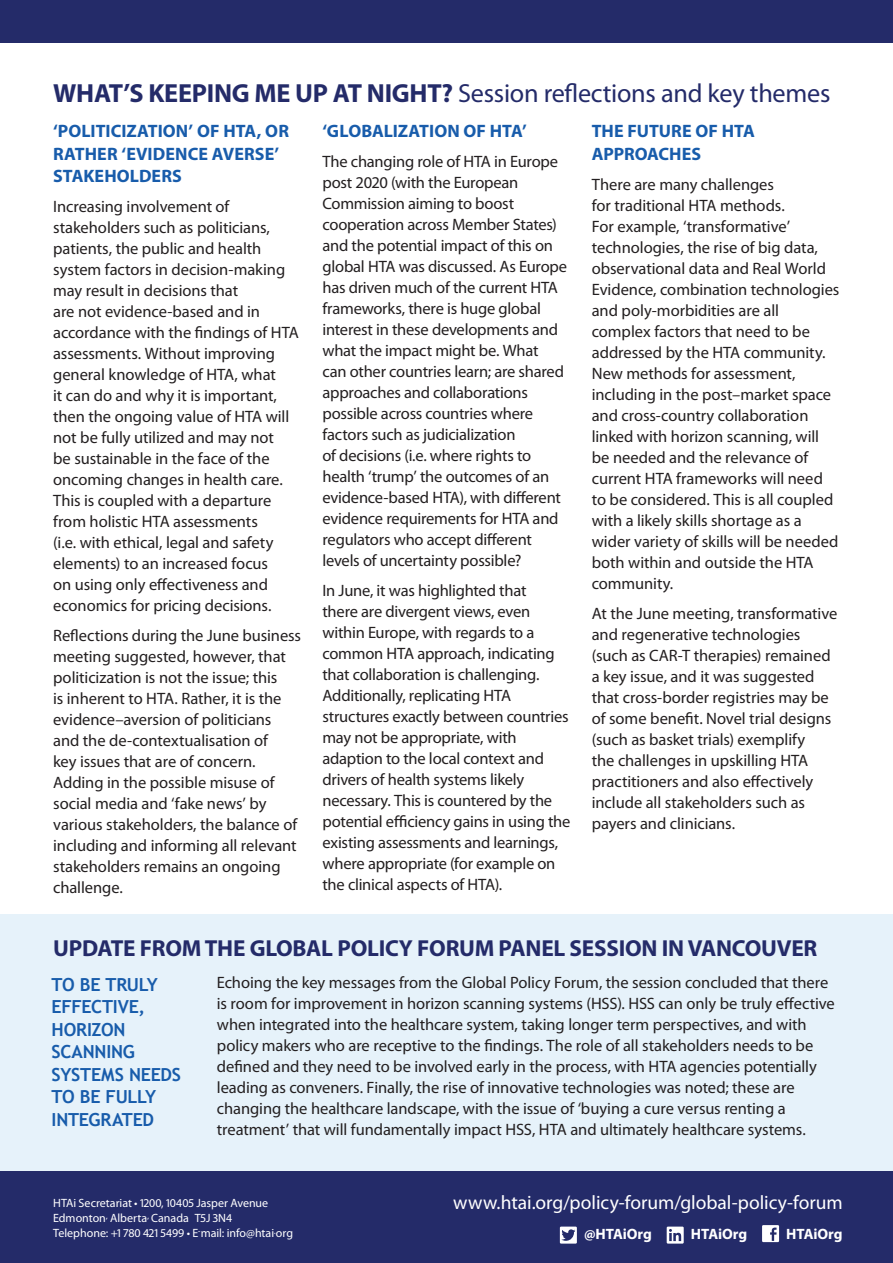
<style>
.page{position:relative;width:893px;height:1263px;background:#fff}
.page>*{position:absolute;margin:0;border:0;box-sizing:border-box;transform-origin:0 0}
.cover3{font:26.25px "Myriad Pro";letter-spacing:-.01em;color:#242b69}
.cover3-2{font:700 23.25px "Myriad Pro";letter-spacing:-.01em;color:#242b69}
.sectionbar{font:19.5px "Myriad Pro";color:#fff}
.Name{font:700 18px/22.5px "Myriad Pro";color:#185cab}
.Name-2{font:700 18px/22.5px "Trebuchet MS";letter-spacing:-.015em;color:#185cab}
.body11{font:16.5px/21px "Myriad Pro";letter-spacing:-.005em;color:#231f20}
.t1{font:700 15px "Myriad Pro";letter-spacing:-.005em;color:#fff}
.t2{font:12px/15px "Myriad Pro";color:#fff}
.s1{font-weight:700}
</style>
<div class="page">
<div style="left:0;top:914px;width:893px;height:259px;background:#e6f2fa"></div>
<div style="left:0;top:0;width:893px;height:43px;background:#242b69"></div>
<div style="left:0;top:1171px;width:893px;height:92px;background:#242b69"></div>
<svg style="left:560px;top:1226px;width:17px;height:17px"></svg>
<svg style="left:667px;top:1226px;width:17px;height:17px"></svg>
<svg style="left:762px;top:1225px;width:17px;height:17px"></svg>
<p class="cover3" style="left:53px;top:79px;width:779px"><span class="s1">WHAT’S KEEPING ME UP AT NIGHT?</span> Session reflections and key themes</p>
<p class="Name" style="left:53px;top:120px;width:237px">‘POLITICIZATION’ OF HTA, OR<br>RATHER ‘EVIDENCE AVERSE’<br>STAKEHOLDERS</p>
<p class="body11" style="left:53px;top:197px;width:247px">Increasing involvement of stakeholders such as politicians, patients, the public and health system factors in decision-making may result in decisions that<br>are not evidence-based and in accordance with the findings of HTA assessments. Without improving general knowledge of HTA, what<br>it can do and why it is important, then the ongoing value of HTA will not be fully utilized and may not<br>be sustainable in the face of the oncoming changes in health care.<br>This is coupled with a departure from holistic HTA assessments<br>(i.e. with ethical, legal and safety elements) to an increased focus<br>on using only effectiveness and economics for pricing decisions.</p>
<p class="body11" style="left:53px;top:626px;width:250px">Reflections during the June business meeting suggested, however, that politicization is not the issue; this<br>is inherent to HTA. Rather, it is the evidence–aversion of politicians and the de-contextualisation of<br>key issues that are of concern.<br>Adding in the possible misuse of social media and ‘fake news’ by various stakeholders, the balance of including and informing all relevant stakeholders remains an ongoing challenge.</p>
<p class="Name" style="left:322px;top:120px;width:206px">‘GLOBALIZATION OF HTA’</p>
<p class="body11" style="left:322px;top:152px;width:246px">The changing role of HTA in Europe post 2020 (with the European Commission aiming to boost cooperation across Member States) and the potential impact of this on global HTA was discussed. As Europe has driven much of the current HTA frameworks, there is huge global interest in these developments and what the impact might be. What<br>can other countries learn; are shared approaches and collaborations possible across countries where factors such as judicialization<br>of decisions (i.e. where rights to health ‘trump’ the outcomes of an evidence-based HTA), with different evidence requirements for HTA and regulators who accept different levels of uncertainty possible?</p>
<p class="body11" style="left:322px;top:581px;width:250px">In June, it was highlighted that<br>there are divergent views, even within Europe, with regards to a common HTA approach, indicating that collaboration is challenging.<br>Additionally, replicating HTA structures exactly between countries may not be appropriate, with adaption to the local context and drivers of health systems likely necessary. This is countered by the potential efficiency gains in using the existing assessments and learnings, where appropriate (for example on the clinical aspects of HTA).</p>
<p class="Name" style="left:592px;top:120px;width:165px">THE FUTURE OF HTA<br>APPROACHES</p>
<p class="body11" style="left:592px;top:174px;width:249px">There are many challenges<br>for traditional HTA methods.<br>For example, ‘transformative’ technologies, the rise of big data, observational data and Real World<br>Evidence, combination technologies and poly-morbidities are all complex factors that need to be addressed by the HTA community.<br>New methods for assessment, including in the post–market space and cross-country collaboration linked with horizon scanning, will be needed and the relevance of current HTA frameworks will need to be considered. This is all coupled with a likely skills shortage as a wider variety of skills will be needed both within and outside the HTA community.</p>
<p class="body11" style="left:592px;top:603px;width:247px">At the June meeting, transformative and regenerative technologies (such as CAR-T therapies) remained a key issue, and it was suggested that cross-border registries may be of some benefit. Novel trial designs (such as basket trials) exemplify<br>the challenges in upskilling HTA practitioners and also effectively include all stakeholders such as payers and clinicians.</p>
<p class="cover3-2" style="left:53px;top:935px;width:766px">UPDATE FROM THE GLOBAL POLICY FORUM PANEL SESSION IN VANCOUVER</p>
<p class="Name-2" style="left:52px;top:973px;width:131px">TO BE TRULY<br>EFFECTIVE,<br>HORIZON<br>SCANNING<br>SYSTEMS NEEDS<br>TO BE FULLY<br>INTEGRATED</p>
<p class="body11" style="left:217px;top:972px;width:619px">Echoing the key messages from the Global Policy Forum, the session concluded that there is room for improvement in horizon scanning systems (HSS). HSS can only be truly effective when integrated into the healthcare system, taking longer term perspectives, and with policy makers who are receptive to the findings. The role of all stakeholders needs to be defined and they need to be involved early in the process, with HTA agencies potentially leading as conveners. Finally, the rise of innovative technologies was noted; these are changing the healthcare landscape, with the issue of ‘buying a cure versus renting a treatment’ that will fundamentally impact HSS, HTA and ultimately healthcare systems.</p>
<p class="t2" style="left:53px;top:1195px;width:217px">HTAi Secretariat • 1200, 10405 Jasper Avenue</p>
<p class="sectionbar" style="left:453px;top:1192px;width:391px">www.htai.org/policy-forum/global-policy-forum</p>
<p class="t2" style="left:53px;top:1210px;width:241px">Edmonton, Alberta, Canada T5J 3N4<br>Telephone: +1 780 421 5499 • E-mail: info@htai.org</p>
<p class="t1" style="left:584px;top:1226px;width:69px">@HTAiOrg</p>
<p class="t1" style="left:691px;top:1226px;width:58px">HTAiOrg</p>
<p class="t1" style="left:786px;top:1226px;width:58px">HTAiOrg</p>
</div>
